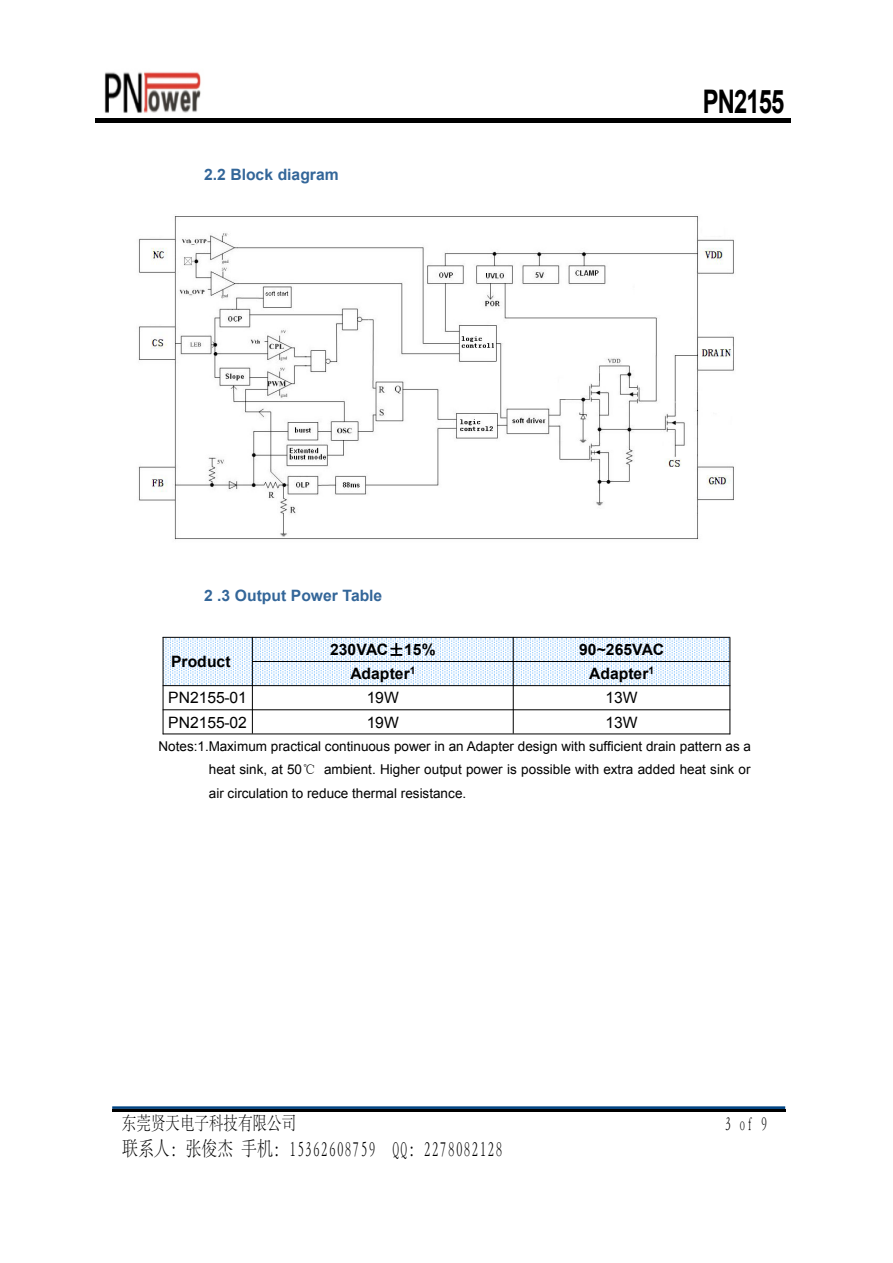
<style>
.page{position:relative;width:893px;height:1263px;background:#fff}
.page>*{position:absolute;margin:0;border:0;box-sizing:border-box;transform-origin:0 0}
.t1{font:700 32.55px "Arial";letter-spacing:-.035em;color:#000;scale:.73 1}
.t2{font:300 20.25px "Adobe Song Std";color:#000;scale:.78 1}
.t3{font:300 18.45px "Adobe Song Std";color:#000;scale:.78 1}
.t4{font:700 15.6px "Arial";color:#000}
.t5{font:700 15.6px "Arial";color:#369}
.t6{font:15.6px "Arial";color:#000}
.t7{font:13.5px/23.4px "Arial";letter-spacing:.005em;color:#000;text-align:justify}
.s1{font-family:"Sim Sun";font-weight:400}
.s2{font-family:"Sim Sun"}
</style>
<div class="page">
<img style="left:138px;top:216px;width:596px;height:324px">
<svg style="left:164px;top:638px;width:88px;height:47px"></svg>
<svg style="left:253px;top:638px;width:260px;height:23px"></svg>
<svg style="left:391px;top:643px;width:11px;height:13px"></svg>
<svg style="left:514px;top:638px;width:216px;height:23px"></svg>
<svg style="left:253px;top:662px;width:260px;height:23px"></svg>
<svg style="left:514px;top:662px;width:216px;height:23px"></svg>
<hr style="left:163px;top:637px;width:567px;height:1px;background:#000">
<hr style="left:252px;top:661px;width:478px;height:1px;background:#000">
<hr style="left:163px;top:685px;width:567px;height:1px;background:#000">
<hr style="left:163px;top:709px;width:567px;height:1px;background:#000">
<hr style="left:163px;top:733px;width:567px;height:1px;background:#000">
<hr style="left:163px;top:637px;width:1px;height:97px;background:#000">
<hr style="left:252px;top:637px;width:1px;height:96px;background:#000">
<hr style="left:513px;top:637px;width:1px;height:96px;background:#000">
<hr style="left:730px;top:638px;width:1px;height:96px;background:#000">
<hr style="left:112px;top:1106px;width:673px;height:3px;background:#004484">
<hr style="left:112px;top:1109px;width:673px;height:3px;background:#000">
<hr style="left:95px;top:118px;width:695px;height:4px;background:#000">
<img style="left:104px;top:72px;width:97px;height:41px">
<p class="t5" style="left:204px;top:164px;width:136px">2.2 Block diagram</p>
<h1 class="t1" style="left:703px;top:80px;width:113px">PN2155</h1>
<p class="t5" style="left:204px;top:585px;width:179px">2 .3 Output Power Table</p>
<p class="t4" style="left:171px;top:651px;width:61px">Product</p>
<p class="t4" style="left:330px;top:639px;width:107px">230VAC<span class="s1">±</span>15%</p>
<p class="t4" style="left:579px;top:639px;width:86px">90~265VAC</p>
<p class="t4" style="left:350px;top:663px;width:67px">Adapter<sup>1</sup></p>
<p class="t4" style="left:589px;top:663px;width:67px">Adapter<sup>1</sup></p>
<p class="t6" style="left:168px;top:688px;width:80px">PN2155-01</p>
<p class="t6" style="left:367px;top:688px;width:34px">19W</p>
<p class="t6" style="left:605px;top:688px;width:34px">13W</p>
<p class="t6" style="left:168px;top:712px;width:80px">PN2155-02</p>
<p class="t6" style="left:367px;top:712px;width:34px">19W</p>
<p class="t6" style="left:605px;top:712px;width:34px">13W</p>
<p class="t7" style="left:209px;top:735px;width:544px;text-indent:-50px">Notes:1.Maximum practical continuous power in an Adapter design with sufficient drain pattern as a heat sink, at 50<span class="s2">℃</span> ambient. Higher output power is possible with extra added heat sink or air circulation to reduce thermal resistance.</p>
<h3 class="t3" style="left:122px;top:1114px;width:225px">东莞贤天电子科技有限公司</h3>
<h3 class="t3" style="left:724px;top:1114px;width:57px">3 of 9</h3>
<h2 class="t2" style="left:122px;top:1137px;width:490px">联系人：张俊杰 手机：15362608759 QQ：2278082128</h2>
</div>
